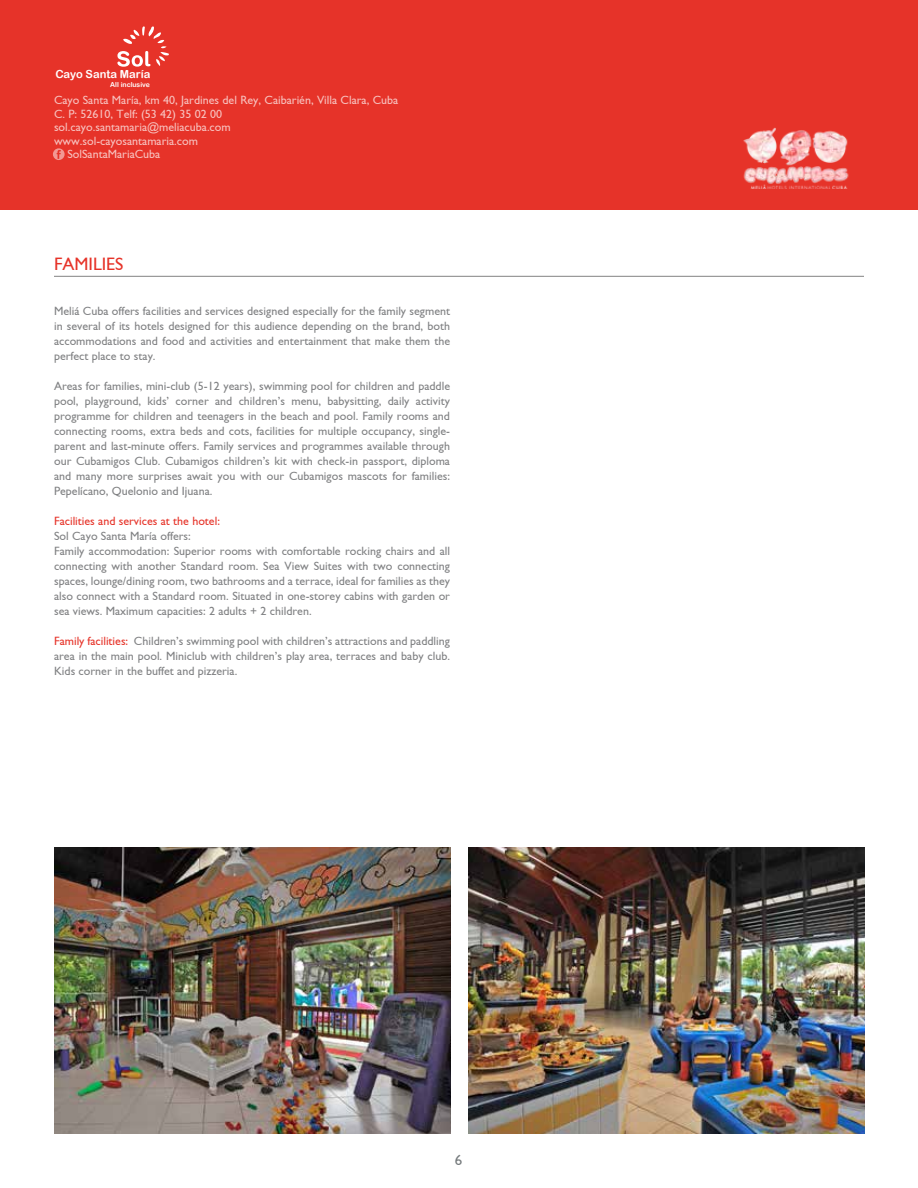
<style>
.page{position:relative;width:918px;height:1188px;background:#fff}
.page>*{position:absolute;margin:0;border:0;box-sizing:border-box;transform-origin:0 0}
.t1{font:18px "Gill Sans";color:#e63329}
.t2{font:15px "Gill Sans";color:#767b7d}
.t3{font:12px/15px "Gill Sans";color:#808183;text-align:justify}
.t4{font:12px "Gill Sans";color:#fff}
.t5{font:12px "Gill Sans";color:#e63329}
.t6{font:11.25px "Arial Rounded MT Bold";color:#fff}
.t7{font:6.9px "Arial Rounded MT Bold";color:#fff}
.s1{color:#e63329}
</style>
<div class="page">
<div style="left:0;top:0;width:918px;height:210px;background:#e63329"></div>
<svg style="left:53px;top:148px;width:12px;height:12px"></svg>
<svg style="left:117px;top:26px;width:52px;height:41px"></svg>
<img style="left:54px;top:847px;width:396px;height:287px">
<img style="left:468px;top:847px;width:396px;height:287px">
<hr style="left:54px;top:276px;width:810px;height:1px;background:#000">
<img style="left:743px;top:127px;width:106px;height:62px">
<p class="t6" style="left:55px;top:67px;width:96px">Cayo Santa María</p>
<p class="t7" style="left:110px;top:81px;width:41px">All inclusive</p>
<p class="t4" style="left:54px;top:93px;width:346px">Cayo Santa María, km 40, Jardines del Rey, Caibarién, Villa Clara, Cuba</p>
<p class="t4" style="left:54px;top:107px;width:170px">C. P: 52610, Telf: (53 42) 35 02 00</p>
<p class="t4" style="left:54px;top:120px;width:178px">sol.cayo.santamaria@meliacuba.com</p>
<p class="t4" style="left:54px;top:134px;width:146px">www.sol-cayosantamaria.com</p>
<p class="t4" style="left:67px;top:147px;width:95px">SolSantaMariaCuba</p>
<h1 class="t1" style="left:54px;top:254px;width:71px">FAMILIES</h1>
<p class="t3" style="left:54px;top:303px;width:398px">Meliá Cuba offers facilities and services designed especially for the family segment in several of its hotels designed for this audience depending on the brand, both accommodations and food and activities and entertainment that make them the perfect place to stay.</p>
<p class="t3" style="left:54px;top:378px;width:398px">Areas for families, mini-club (5-12 years), swimming pool for children and paddle pool, playground, kids’ corner and children’s menu, babysitting, daily activity programme for children and teenagers in the beach and pool. Family rooms and connecting rooms, extra beds and cots, facilities for multiple occupancy, single&shy;parent and last-minute offers. Family services and programmes available through our Cubamigos Club. Cubamigos children’s kit with check-in passport, diploma and many more surprises await you with our Cubamigos mascots for families:<br>Pepelícano, Quelonio and Ijuana.</p>
<p class="t5" style="left:54px;top:514px;width:167px">Facilities and services at the hotel:</p>
<p class="t3" style="left:54px;top:528px;width:398px;text-align:left">Sol Cayo Santa María offers:<br>Family accommodation: Superior rooms with comfortable rocking chairs and all connecting with another Standard room. Sea View Suites with two connecting spaces, lounge/dining room, two bathrooms and a terrace, ideal for families as they also connect with a Standard room. Situated in one-storey cabins with garden or sea views. Maximum capacities: 2 adults + 2 children.</p>
<p class="t3" style="left:54px;top:633px;width:397px"><span class="s1">Family facilities:</span> Children’s swimming pool with children’s attractions and paddling area in the main pool. Miniclub with children’s play area, terraces and baby club.<br>Kids corner in the buffet and pizzeria.</p>
<p class="t2" style="left:455px;top:1151px;width:9px">6</p>
</div>
